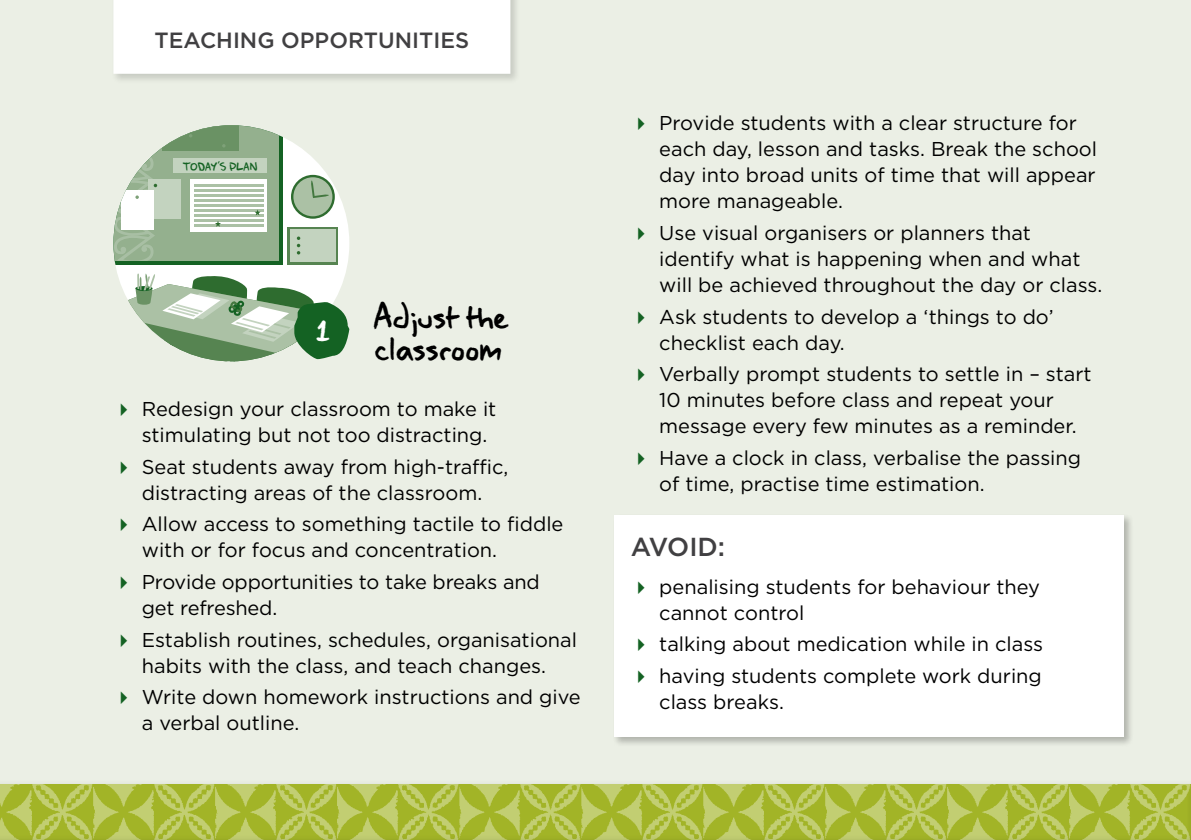
<style>
.page{position:relative;width:1191px;height:840px;background:#fff}
.page>*{position:absolute;margin:0;border:0;box-sizing:border-box;transform-origin:0 0}
.Infographic_heading{font:40px/32px "Penof Truth";letter-spacing:-.06em;color:#000}
.Infographic_heading-2{font:32px "Penof Truth";color:#fff}
.HEADING_L2_-_90_k{font:500 26px "Gotham";letter-spacing:-.02em;color:#414042}
.t1{font:500 22px "Gotham";color:#414042}
.t2{font:20px/26px "Gotham";color:#000}
.t3{font:12.8px "Penof Truth";letter-spacing:-.02em;color:#146223}
</style>
<div class="page">
<div style="left:0;top:0;width:1191px;height:839px;background:#ebefe5"></div>
<div style="left:111px;top:0;width:409px;height:84px;background:#000;opacity:.15"></div>
<div style="left:113px;top:0;width:397px;height:74px;background:#fff"></div>
<div style="left:113px;top:125px;width:236px;height:236px;background:#fff;border-radius:50%"></div>
<svg style="left:114px;top:135px;width:169px;height:129px"></svg>
<svg style="left:114px;top:125px;width:165px;height:135px;fill:#94b08e"></svg>
<svg style="left:291px;top:175px;width:44px;height:43px"></svg>
<div style="left:293px;top:177px;width:39px;height:39px;background:#abc1a5;border-radius:50%"></div>
<svg style="left:311px;top:180px;width:18px;height:18px"></svg>
<div style="left:148px;top:179px;width:33px;height:39px;background:#c3d3bf"></div>
<div style="left:190px;top:179px;width:77px;height:53px;background:#fff"></div>
<hr style="left:194px;top:184px;width:69px;height:3px;background:#abc1a5">
<hr style="left:194px;top:199px;width:69px;height:3px;background:#abc1a5">
<hr style="left:194px;top:214px;width:69px;height:3px;background:#abc1a5">
<hr style="left:194px;top:189px;width:69px;height:3px;background:#abc1a5">
<hr style="left:194px;top:204px;width:69px;height:3px;background:#abc1a5">
<hr style="left:194px;top:219px;width:69px;height:3px;background:#abc1a5">
<hr style="left:194px;top:194px;width:69px;height:3px;background:#abc1a5">
<hr style="left:194px;top:209px;width:69px;height:3px;background:#abc1a5">
<hr style="left:194px;top:224px;width:69px;height:3px;background:#abc1a5">
<div style="left:173px;top:158px;width:94px;height:15px;background:#c3d3bf"></div>
<svg style="left:255px;top:209px;width:5px;height:6px"></svg>
<svg style="left:215px;top:221px;width:6px;height:6px"></svg>
<svg style="left:113px;top:152px;width:44px;height:108px"></svg>
<div style="left:287px;top:227px;width:51px;height:37px;background:#568451"></div>
<div style="left:290px;top:229px;width:45px;height:33px;background:#c3d3bf"></div>
<svg style="left:297px;top:236px;width:3px;height:18px"></svg>
<svg style="left:162px;top:125px;width:77px;height:26px;fill:#6a9264"></svg>
<svg style="left:222px;top:144px;width:4px;height:3px"></svg>
<svg style="left:117px;top:273px;width:232px;height:88px"></svg>
<div style="left:611px;top:513px;width:522px;height:233px;background:#000;opacity:.25"></div>
<div style="left:614px;top:515px;width:509px;height:221px;background:#fff"></div>
<img style="left:0;top:784px;width:1185px;height:56px">
<div style="left:0;top:833px;width:1191px;height:6px;background:#000;opacity:.25"></div>
<div style="left:1185px;top:778px;width:6px;height:61px;background:#000;opacity:.25"></div>
<hr style="left:1190px;top:784px;width:1px;height:55px;background:#a2b427">
<svg style="left:1185px;top:833px;width:6px;height:7px"></svg>
<svg style="left:614px;top:736px;width:85px;height:1px"></svg>
<p class="t1" style="left:155px;top:27px;width:316px">TEACHING OPPORTUNITIES</p>
<p class="t3" style="left:183px;top:160px;width:76px">TODAY’S PLAN</p>
<p class="Infographic_heading-2" style="left:316px;top:315px;width:16px">1</p>
<p class="Infographic_heading" style="left:373px;top:300px;width:138px">Adjust the classroom</p>
<p class="t2" style="left:142px;top:395px;width:356px">Redesign your classroom to make it stimulating but not too distracting.</p>
<p class="t2" style="left:142px;top:453px;width:368px">Seat students away from high-traffic, distracting areas of the classroom.</p>
<p class="t2" style="left:142px;top:510px;width:423px">Allow access to something tactile to fiddle with or for focus and concentration.</p>
<p class="t2" style="left:142px;top:568px;width:400px">Provide opportunities to take breaks and get refreshed.</p>
<p class="t2" style="left:142px;top:626px;width:437px">Establish routines, schedules, organisational habits with the class, and teach changes.</p>
<p class="t2" style="left:142px;top:683px;width:440px">Write down homework instructions and give a verbal outline.</p>
<p class="t2" style="left:659px;top:109px;width:439px">Provide students with a clear structure for each day, lesson and tasks. Break the school day into broad units of time that will appear more manageable.</p>
<p class="t2" style="left:659px;top:219px;width:444px">Use visual organisers or planners that identify what is happening when and what will be achieved throughout the day or class.</p>
<p class="t2" style="left:659px;top:303px;width:396px">Ask students to develop a ‘things to do’ checklist each day.</p>
<p class="t2" style="left:659px;top:360px;width:434px">Verbally prompt students to settle in – start<br>10 minutes before class and repeat your message every few minutes as a reminder.</p>
<p class="t2" style="left:659px;top:444px;width:423px">Have a clock in class, verbalise the passing of time, practise time estimation.</p>
<p class="HEADING_L2_-_90_k" style="left:631px;top:532px;width:96px">AVOID:</p>
<p class="t2" style="left:659px;top:573px;width:382px">penalising students for behaviour they cannot control</p>
<p class="t2" style="left:659px;top:630px;width:385px">talking about medication while in class</p>
<p class="t2" style="left:659px;top:662px;width:384px">having students complete work during class breaks.</p>
</div>
